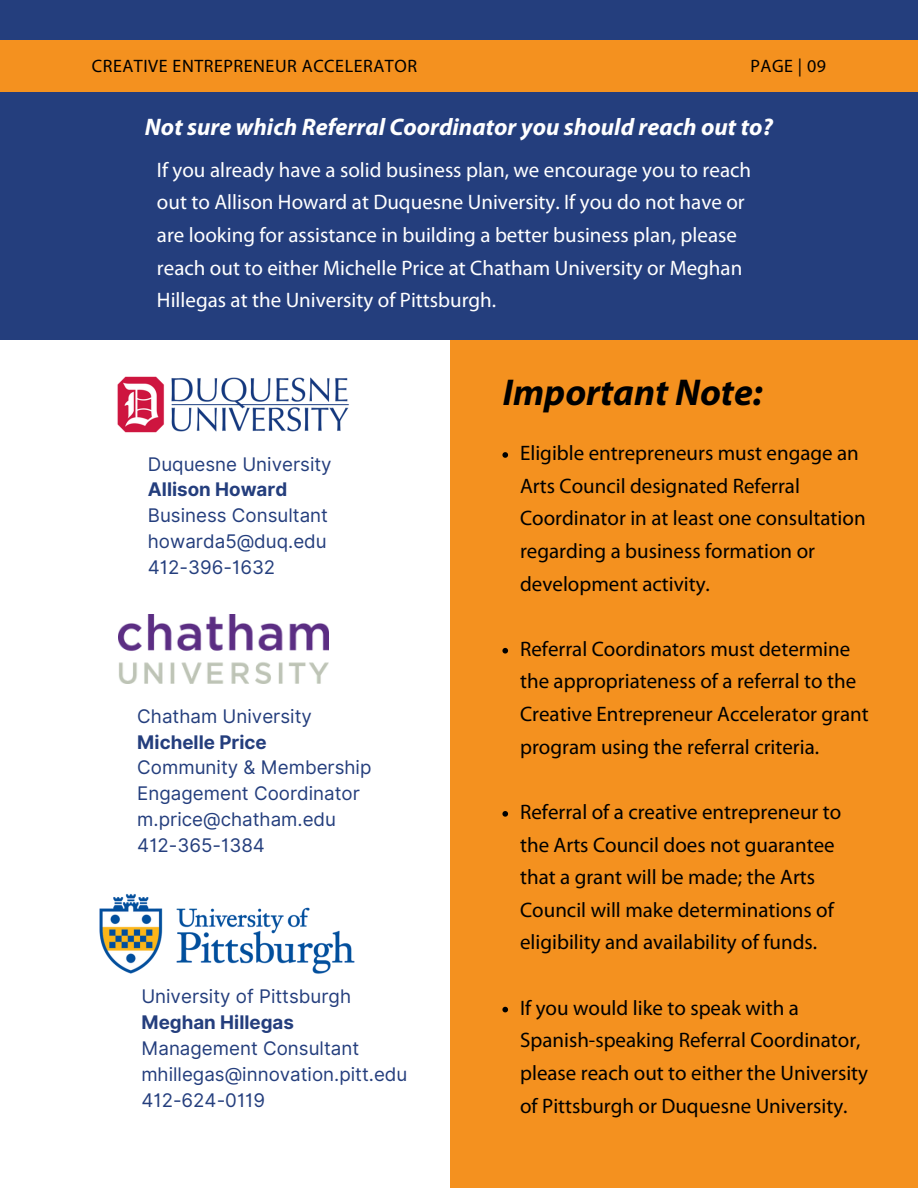
<style>
.page{position:relative;width:918px;height:1188px;background:#fff}
.page>*{position:absolute;margin:0;border:0;box-sizing:border-box;transform-origin:0 0}
.t1{font:italic 700 37.5px "Myriad Pro";color:#000}
.t2{font:italic 700 24px "Myriad Pro";color:#fff}
.t3{font:21px/32.7px "Myriad Pro";color:#000}
.t4{font:21px/32.7px "Myriad Pro";color:#fff}
.t5{font:18.75px/25.8px "Inter";color:#243e7d}
.t6{font:700 18.75px "Inter";color:#243e7d}
.t7{font:18px "Myriad Pro";letter-spacing:.03em;color:#000}
</style>
<div class="page">
<div style="left:450px;top:330px;width:468px;height:858px;background:#f4911f"></div>
<img style="left:119px;top:615px;width:209px;height:68px">
<div style="left:0;top:0;width:918px;height:339px;background:#243e7d"></div>
<div style="left:0;top:40px;width:918px;height:51px;background:#f4911f"></div>
<img style="left:117px;top:376px;width:232px;height:57px">
<img style="left:99px;top:894px;width:256px;height:80px">
<svg style="left:502px;top:452px;width:6px;height:6px"></svg>
<svg style="left:502px;top:648px;width:6px;height:6px"></svg>
<svg style="left:502px;top:811px;width:6px;height:6px"></svg>
<svg style="left:502px;top:1007px;width:6px;height:5px"></svg>
<p class="t7" style="left:92px;top:58px;width:327px">CREATIVE ENTREPRENEUR ACCELERATOR</p>
<p class="t7" style="left:750px;top:58px;width:77px">PAGE | 09</p>
<p class="t2" style="left:145px;top:117px;width:629px">Not sure which Referral Coordinator you should reach out to?</p>
<p class="t4" style="left:157px;top:155px;width:596px">If you already have a solid business plan, we encourage you to reach out to Allison Howard at Duquesne University. If you do not have or are looking for assistance in building a better business plan, please reach out to either Michelle Price at Chatham University or Meghan Hillegas at the University of Pittsburgh.</p>
<p class="t5" style="left:148px;top:451px;width:185px">Duquesne University</p>
<p class="t6" style="left:148px;top:478px;width:141px">Allison Howard</p>
<p class="t5" style="left:148px;top:503px;width:182px">Business Consultant</p>
<p class="t5" style="left:148px;top:529px;width:180px">howarda5@duq.edu</p>
<p class="t5" style="left:148px;top:554px;width:129px">412-396-1632</p>
<p class="t5" style="left:137px;top:703px;width:176px">Chatham University</p>
<p class="t6" style="left:137px;top:731px;width:131px">Michelle Price</p>
<p class="t5" style="left:137px;top:755px;width:236px">Community &amp; Membership<br>Engagement Coordinator</p>
<p class="t5" style="left:137px;top:807px;width:200px">m.price@chatham.edu</p>
<p class="t5" style="left:137px;top:832px;width:129px">412-365-1384</p>
<p class="t5" style="left:141px;top:983px;width:211px">University of Pittsburgh</p>
<p class="t6" style="left:141px;top:1011px;width:154px">Meghan Hillegas</p>
<p class="t5" style="left:141px;top:1035px;width:219px">Management Consultant</p>
<p class="t5" style="left:141px;top:1061px;width:268px">mhillegas@innovation.pitt.edu</p>
<p class="t5" style="left:141px;top:1087px;width:125px">412-624-0119</p>
<p class="t1" style="left:503px;top:377px;width:261px">Important Note:</p>
<p class="t3" style="left:520px;top:438px;width:347px">Eligible entrepreneurs must engage an Arts Council designated Referral Coordinator in at least one consultation regarding a business formation or development activity.</p>
<p class="t3" style="left:520px;top:634px;width:350px">Referral Coordinators must determine the appropriateness of a referral to the Creative Entrepreneur Accelerator grant program using the referral criteria.</p>
<p class="t3" style="left:520px;top:797px;width:323px">Referral of a creative entrepreneur to the Arts Council does not guarantee that a grant will be made; the Arts Council will make determinations of eligibility and availability of funds.</p>
<p class="t3" style="left:520px;top:993px;width:349px">If you would like to speak with a Spanish-speaking Referral Coordinator, please reach out to either the University of Pittsburgh or Duquesne University.</p>
</div>
